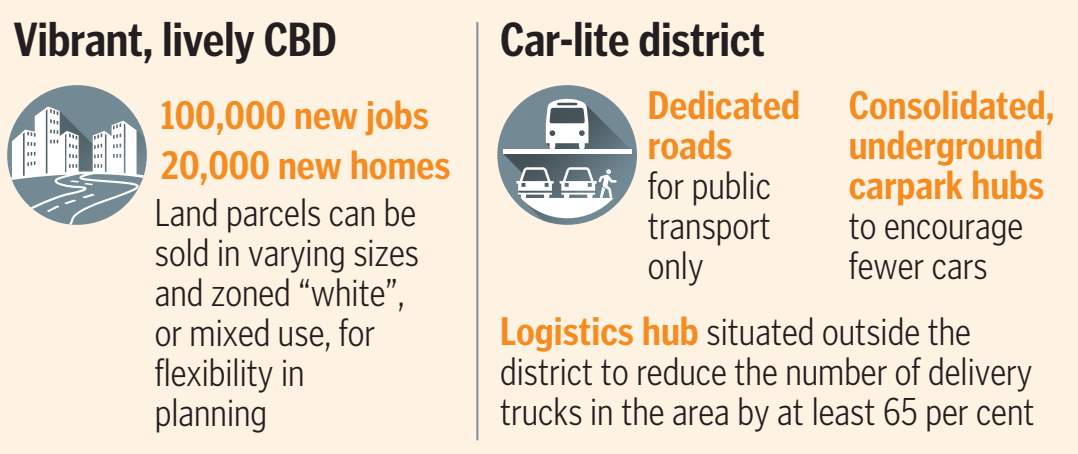
<style>
.page{position:relative;width:1078px;height:454px;background:#fff}
.page>*{position:absolute;margin:0;border:0;box-sizing:border-box;transform-origin:0 0}
.t1{font:700 condensed 48px "Poynter Gothic Text";letter-spacing:-.01em;color:#231f20}
.t2{font:300 condensed 40px/40px "Poynter Gothic Text";color:#231f20}
.t3{font:700 condensed 40px/40px "Poynter Gothic Text";color:#f68b1f}
.s1{font-weight:700;color:#f68b1f}
</style>
<div class="page">
<div style="left:0;top:0;width:1077px;height:454px;background:#fef2e3"></div>
<div style="left:7px;top:85px;width:140px;height:140px;background:#738a95;border-radius:50%"></div>
<svg style="left:7px;top:106px;width:140px;height:119px"></svg>
<div style="left:497px;top:85px;width:140px;height:140px;background:#738a95;border-radius:50%"></div>
<svg style="left:503px;top:99px;width:134px;height:126px"></svg>
<hr style="left:476px;top:22px;width:2px;height:418px;background:#828f96">
<p class="t1" style="left:13px;top:13px;width:325px">Vibrant, lively CBD</p>
<p class="t3" style="left:161px;top:91px;width:291px;line-height:49.6px">100,000 new jobs<br>20,000 new homes</p>
<p class="t2" style="left:155px;top:192px;width:266px">Land parcels can be sold in varying sizes and zoned “white”, or mixed use, for flexibility in planning</p>
<p class="t1" style="left:500px;top:13px;width:267px">Car-lite district</p>
<p class="t3" style="left:647px;top:85px;width:154px">Dedicated roads</p>
<p class="t2" style="left:647px;top:165px;width:125px;text-align:justify">for public transport only</p>
<p class="t2" style="left:500px;top:311px;width:536px"><span class="s1">Logistics hub</span> situated outside the district to reduce the number of delivery trucks in the area by at least 65 per cent</p>
<p class="t3" style="left:848px;top:85px;width:207px">Consolidated, underground carpark hubs</p>
<p class="t2" style="left:848px;top:205px;width:176px">to encourage fewer cars</p>
</div>
